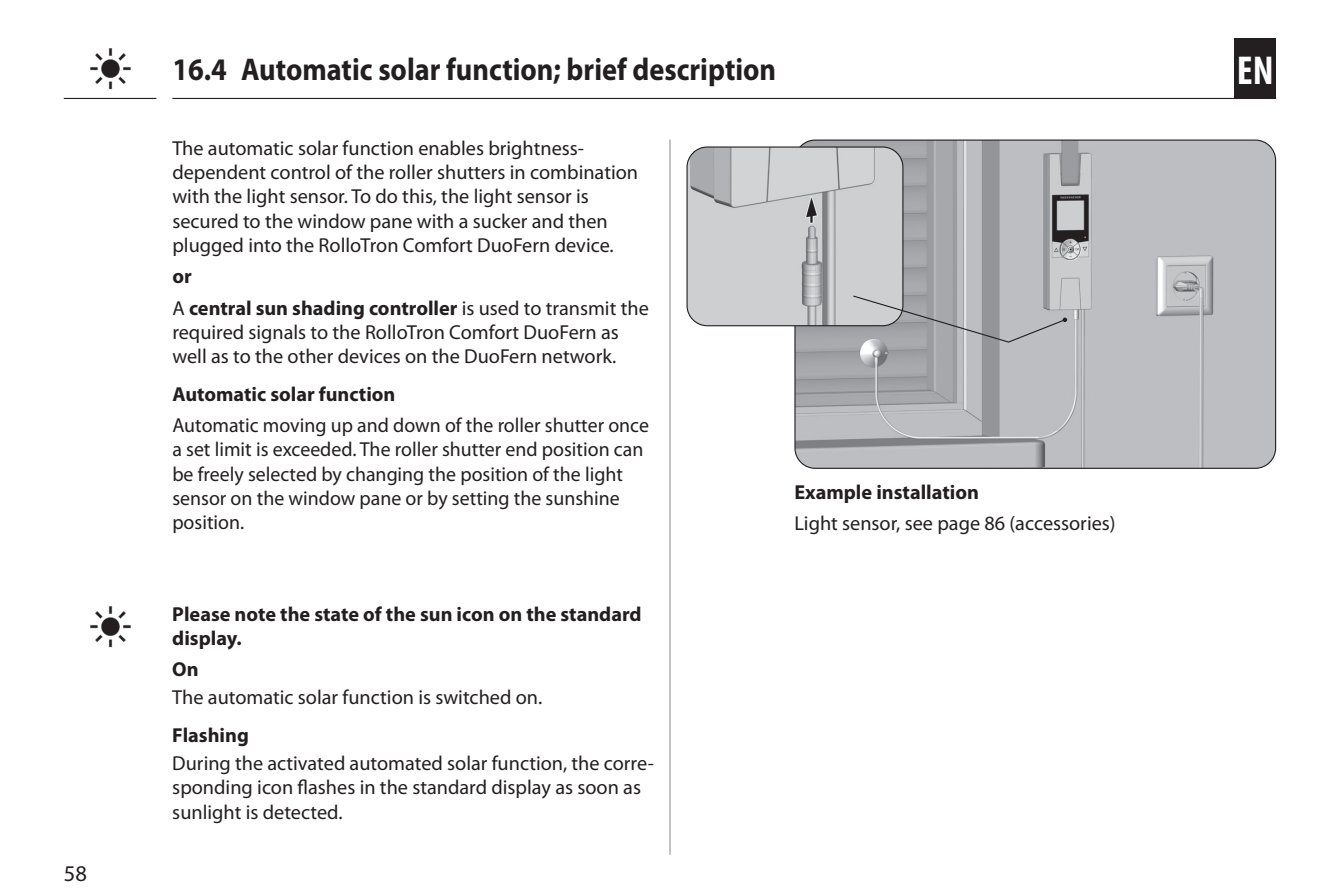
<style>
.page{position:relative;width:1340px;height:893px;background:#fff}
.page>*{position:absolute;margin:0;border:0;box-sizing:border-box;transform-origin:0 0}
.t1{font:700 condensed 40.5px "Myriad Pro";color:#fff}
.t2{font:700 31.5px "Myriad Pro";color:#231f20;scale:.9 1}
.t3{font:22.5px "Myriad Pro";color:#231f20}
.Fließtext_-_EN{font:20.25px/24.3px "Myriad Pro";color:#231f20}
.Untertitel_-_EN{font:700 20.25px/24.3px "Myriad Pro";color:#231f20}
.Untertitel_-_EN-2{font:20.25px "Myriad Pro";color:#231f20}
.Fließtext_-_EN-2{font:700 20.25px "Myriad Pro";color:#231f20}
.s1{font-weight:700}
</style>
<div class="page">
<hr style="left:172px;top:98px;width:1104px;height:1px;background:#231f20">
<hr style="left:64px;top:98px;width:92px;height:1px;background:#231f20">
<hr style="left:669px;top:140px;width:1px;height:715px;background:#939598">
<div style="left:1234px;top:38px;width:42px;height:61px;background:#231f20"></div>
<img style="left:796px;top:140px;width:479px;height:328px">
<img style="left:90px;top:48px;width:41px;height:41px">
<img style="left:90px;top:606px;width:41px;height:41px">
<img style="left:688px;top:147px;width:214px;height:179px">
<div style="left:686px;top:146px;width:217px;height:180px;border:1px solid #231f20;border-radius:20px"></div>
<svg style="left:852px;top:295px;width:215px;height:48px"></svg>
<p class="t3" style="left:64px;top:861px;width:25px">58</p>
<p class="t2" style="left:172px;top:52px;width:672px">16.4 Automatic solar function; brief description</p>
<h1 class="t1" style="left:1236px;top:48px;width:38px">EN</h1>
<p class="Fließtext_-_EN" style="left:172px;top:136px;width:467px">The automatic solar function enables brightness&shy;dependent control of the roller shutters in combination with the light sensor. To do this, the light sensor is secured to the window pane with a sucker and then plugged into the RolloTron Comfort DuoFern device.</p>
<p class="Fließtext_-_EN-2" style="left:172px;top:265px;width:21px">or</p>
<p class="Fließtext_-_EN" style="left:172px;top:296px;width:478px">A <span class="s1">central sun shading controller</span> is used to transmit the required signals to the RolloTron Comfort DuoFern as well as to the other devices on the DuoFern network.</p>
<p class="Untertitel_-_EN" style="left:172px;top:382px;width:225px">Automatic solar function</p>
<p class="Fließtext_-_EN" style="left:172px;top:414px;width:478px">Automatic moving up and down of the roller shutter once a set limit is exceeded. The roller shutter end position can be freely selected by changing the position of the light sensor on the window pane or by setting the sunshine position.</p>
<p class="Untertitel_-_EN" style="left:172px;top:602px;width:471px">Please note the state of the sun icon on the standard display.</p>
<p class="Untertitel_-_EN" style="left:172px;top:657px;width:28px">On</p>
<p class="Fließtext_-_EN" style="left:172px;top:686px;width:371px">The automatic solar function is switched on.</p>
<p class="Untertitel_-_EN" style="left:172px;top:723px;width:78px">Flashing</p>
<p class="Fließtext_-_EN" style="left:172px;top:751px;width:483px">During the activated automated solar function, the corre&shy;sponding icon flashes in the standard display as soon as sunlight is detected.</p>
<p class="Untertitel_-_EN" style="left:794px;top:480px;width:186px">Example installation</p>
<p class="Untertitel_-_EN-2" style="left:794px;top:512px;width:323px">Light sensor, see page 86 (accessories)</p>
</div>
